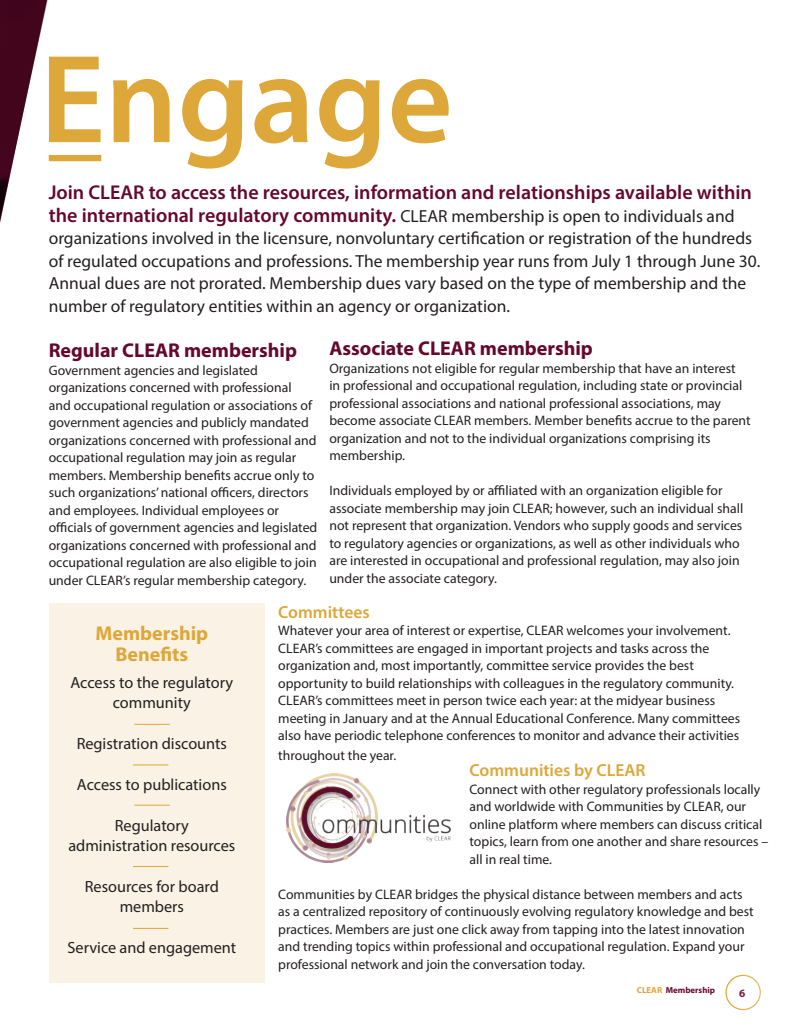
<style>
.page{position:relative;width:810px;height:1035px;background:#fff}
.page>*{position:absolute;margin:0;border:0;box-sizing:border-box;transform-origin:0 0}
.t1{font:600 20px "Myriad Pro";color:#65082c}
.t2{font:700 20px "Myriad Pro";color:#65082c}
.t3{font:700 20px/21.2px "Myriad Pro";color:#dda739;text-align:center}
.t4{font:17.5px/22.5px "Myriad Pro";color:#231f20}
.t5{font:600 17.5px "Myriad Pro";color:#dda739}
.t6{font:16.25px/20px "Myriad Pro";color:#231f20;text-align:center}
.t7{font:13.75px/17.5px "Myriad Pro";color:#231f20}
.t8{font:700 11.25px "Myriad Pro";color:#65082c}
.body-1{font:700 8.75px "Myriad Pro";color:#65082c}
.s1{font-weight:600;font-size:20px;color:#65082c}
.s2{color:#dda739}
</style>
<div class="page">
<img style="left:0;top:0;width:48px;height:219px">
<svg style="left:49px;top:57px;width:400px;height:112px"></svg>
<div style="left:49px;top:155px;width:52px;height:6px;background:#dda739"></div>
<div style="left:725px;top:975px;width:36px;height:35px;border:1px solid #dda739;border-radius:50%"></div>
<div style="left:49px;top:603px;width:216px;height:380px;background:#faf2e4"></div>
<hr style="left:134px;top:724px;width:36px;height:1px;background:#dda739">
<hr style="left:133px;top:765px;width:35px;height:1px;background:#dda739">
<hr style="left:133px;top:866px;width:35px;height:1px;background:#dda739">
<hr style="left:134px;top:805px;width:36px;height:1px;background:#dda739">
<hr style="left:133px;top:928px;width:35px;height:1px;background:#dda739">
<img style="left:286px;top:773px;width:165px;height:90px">
<p class="t1" style="left:49px;top:180px;width:705px">Join CLEAR to access the resources, information and relationships available within</p>
<p class="t4" style="left:49px;top:204px;width:713px"><span class="s1">the international regulatory community.</span> CLEAR membership is open to individuals and organizations involved in the licensure, nonvoluntary certification or registration of the hundreds of regulated occupations and professions. The membership year runs from July 1 through June 30.<br>Annual dues are not prorated. Membership dues vary based on the type of membership and the number of regulatory entities within an agency or organization.</p>
<p class="t2" style="left:49px;top:337px;width:250px">Regular CLEAR membership</p>
<p class="t7" style="left:49px;top:361px;width:270px">Government agencies and legislated organizations concerned with professional<br>and occupational regulation or associations of government agencies and publicly mandated organizations concerned with professional and occupational regulation may join as regular members. Membership benefits accrue only to such organizations’ national officers, directors and employees. Individual employees or officials of government agencies and legislated organizations concerned with professional and occupational regulation are also eligible to join under CLEAR’s regular membership category.</p>
<p class="t3" style="left:95px;top:622px;width:114px">Membership<br>Benefits</p>
<p class="t6" style="left:71px;top:672px;width:164px">Access to the regulatory community</p>
<p class="t6" style="left:77px;top:733px;width:152px">Registration discounts</p>
<p class="t6" style="left:77px;top:774px;width:151px">Access to publications</p>
<p class="t6" style="left:68px;top:815px;width:169px">Regulatory administration resources</p>
<p class="t6" style="left:85px;top:876px;width:136px">Resources for board members</p>
<p class="t6" style="left:67px;top:937px;width:170px">Service and engagement</p>
<p class="t2" style="left:329px;top:335px;width:265px">Associate CLEAR membership</p>
<p class="t7" style="left:329px;top:359px;width:423px">Organizations not eligible for regular membership that have an interest<br>in professional and occupational regulation, including state or provincial professional associations and national professional associations, may become associate CLEAR members. Member benefits accrue to the parent organization and not to the individual organizations comprising its membership.</p>
<p class="t7" style="left:329px;top:482px;width:415px">Individuals employed by or affiliated with an organization eligible for associate membership may join CLEAR; however, such an individual shall not represent that organization. Vendors who supply goods and services to regulatory agencies or organizations, as well as other individuals who are interested in occupational and professional regulation, may also join under the associate category.</p>
<p class="t5" style="left:278px;top:601px;width:93px">Committees</p>
<p class="t7" style="left:278px;top:621px;width:464px">Whatever your area of interest or expertise, CLEAR welcomes your involvement.<br>CLEAR’s committees are engaged in important projects and tasks across the organization and, most importantly, committee service provides the best opportunity to build relationships with colleagues in the regulatory community.<br>CLEAR’s committees meet in person twice each year: at the midyear business meeting in January and at the Annual Educational Conference. Many committees also have periodic telephone conferences to monitor and advance their activities</p>
<p class="t7" style="left:278px;top:747px;width:120px">throughout the year.</p>
<p class="t5" style="left:469px;top:759px;width:178px">Communities by CLEAR</p>
<p class="t7" style="left:469px;top:780px;width:300px">Connect with other regulatory professionals locally and worldwide with Communities by CLEAR, our online platform where members can discuss critical topics, learn from one another and share resources – all in real time.</p>
<p class="t7" style="left:278px;top:885px;width:477px">Communities by CLEAR bridges the physical distance between members and acts as a centralized repository of continuously evolving regulatory knowledge and best practices. Members are just one click away from tapping into the latest innovation and trending topics within professional and occupational regulation. Expand your professional network and join the conversation today.</p>
<p class="body-1" style="left:637px;top:985px;width:80px"><span class="s2">CLEAR</span> Membership</p>
<p class="t8" style="left:739px;top:986px;width:8px">6</p>
</div>
